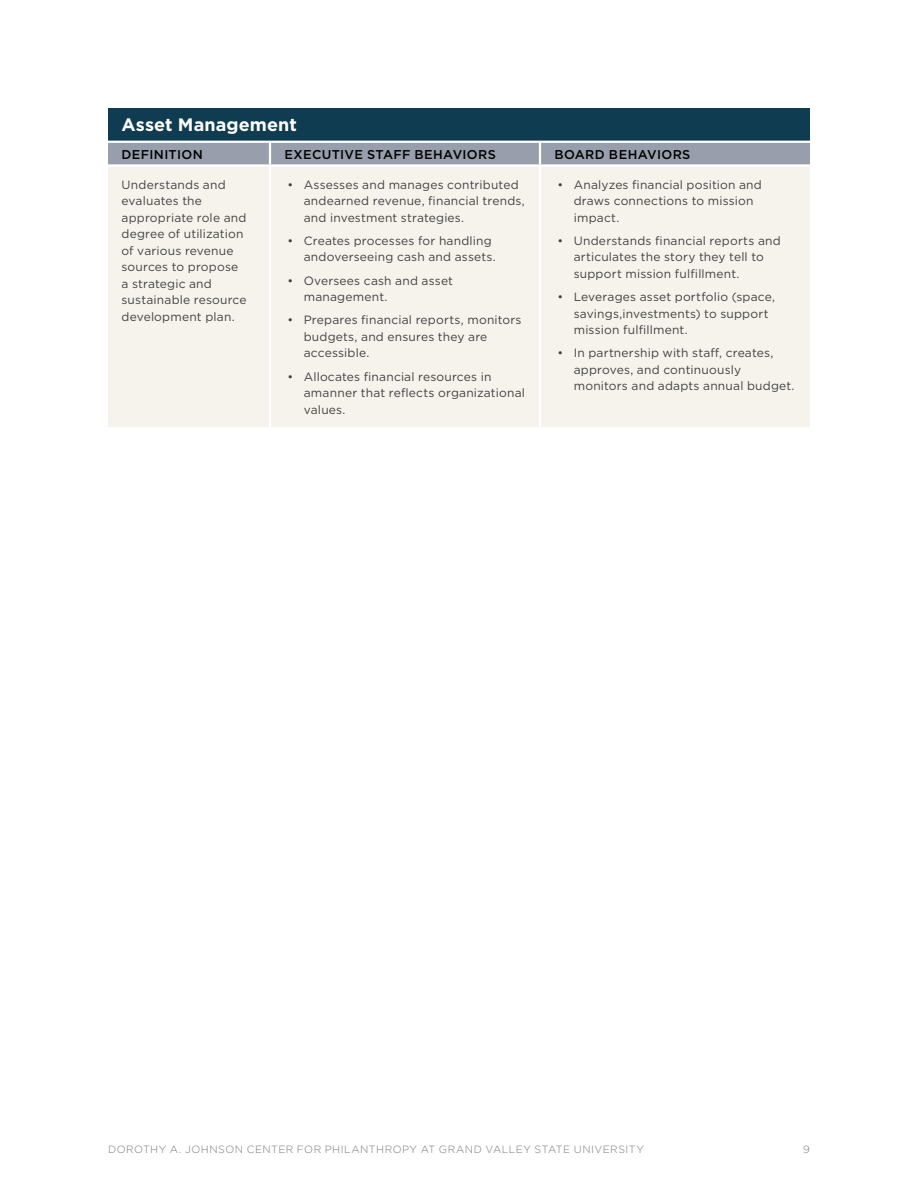
<style>
.page{position:relative;width:918px;height:1188px;background:#fff}
.page>*{position:absolute;margin:0;border:0;box-sizing:border-box;transform-origin:0 0}
.t1{font:700 18px "Gotham";letter-spacing:.005em;color:#fff}
.t2{font:500 12.75px "Gotham";letter-spacing:.025em;color:#000}
.t3{font:12px/16.5px "Gotham";letter-spacing:.015em;color:#414042}
.t4{font:300 10.5px "Gotham";letter-spacing:.045em;color:#7a7977}
</style>
<div class="page">
<div style="left:108px;top:108px;width:702px;height:34px;background:#103c51"></div>
<div style="left:108px;top:143px;width:702px;height:21px;background:#989eab"></div>
<div style="left:108px;top:167px;width:702px;height:260px;background:#f6f3ed"></div>
<hr style="left:108px;top:141px;width:162px;height:2px;background:#fff">
<hr style="left:270px;top:141px;width:270px;height:2px;background:#fff">
<hr style="left:269px;top:143px;width:2px;height:21px;background:#fff">
<hr style="left:540px;top:141px;width:270px;height:2px;background:#fff">
<hr style="left:269px;top:167px;width:2px;height:260px;background:#fff">
<hr style="left:539px;top:143px;width:2px;height:21px;background:#fff">
<hr style="left:539px;top:167px;width:2px;height:260px;background:#fff">
<h1 class="t1" style="left:122px;top:114px;width:177px">Asset Management</h1>
<p class="t2" style="left:122px;top:146px;width:83px">DEFINITION</p>
<p class="t2" style="left:285px;top:146px;width:213px">EXECUTIVE STAFF BEHAVIORS</p>
<p class="t2" style="left:555px;top:146px;width:137px">BOARD BEHAVIORS</p>
<p class="t3" style="left:122px;top:176px;width:127px">Understands and evaluates the appropriate role and degree of utilization of various revenue sources to propose a strategic and sustainable resource development plan.</p>
<p class="t3" style="left:304px;top:176px;width:223px;text-indent:-16px">• Assesses and manages contributed andearned revenue, financial trends, and investment strategies.</p>
<p class="t3" style="left:574px;top:176px;width:190px;text-indent:-16px">• Analyzes financial position and draws connections to mission impact.</p>
<p class="t3" style="left:574px;top:232px;width:209px;text-indent:-16px">• Understands financial reports and articulates the story they tell to support mission fulfillment.</p>
<p class="t3" style="left:574px;top:288px;width:203px;text-indent:-16px">• Leverages asset portfolio (space, savings,investments) to support mission fulfillment.</p>
<p class="t3" style="left:574px;top:345px;width:222px;text-indent:-16px">• In partnership with staff, creates, approves, and continuously monitors and adapts annual budget.</p>
<p class="t3" style="left:304px;top:232px;width:194px;text-indent:-16px">• Creates processes for handling andoverseeing cash and assets.</p>
<p class="t3" style="left:304px;top:272px;width:151px;text-indent:-16px">• Oversees cash and asset management.</p>
<p class="t3" style="left:304px;top:312px;width:219px;text-indent:-16px">• Prepares financial reports, monitors budgets, and ensures they are accessible.</p>
<p class="t3" style="left:304px;top:368px;width:223px;text-indent:-16px">• Allocates financial resources in amanner that reflects organizational values.</p>
<p class="t4" style="left:108px;top:1143px;width:537px">DOROTHY A. JOHNSON CENTER FOR PHILANTHROPY AT GRAND VALLEY STATE UNIVERSITY</p>
<p class="t4" style="left:803px;top:1143px;width:8px">9</p>
</div>
